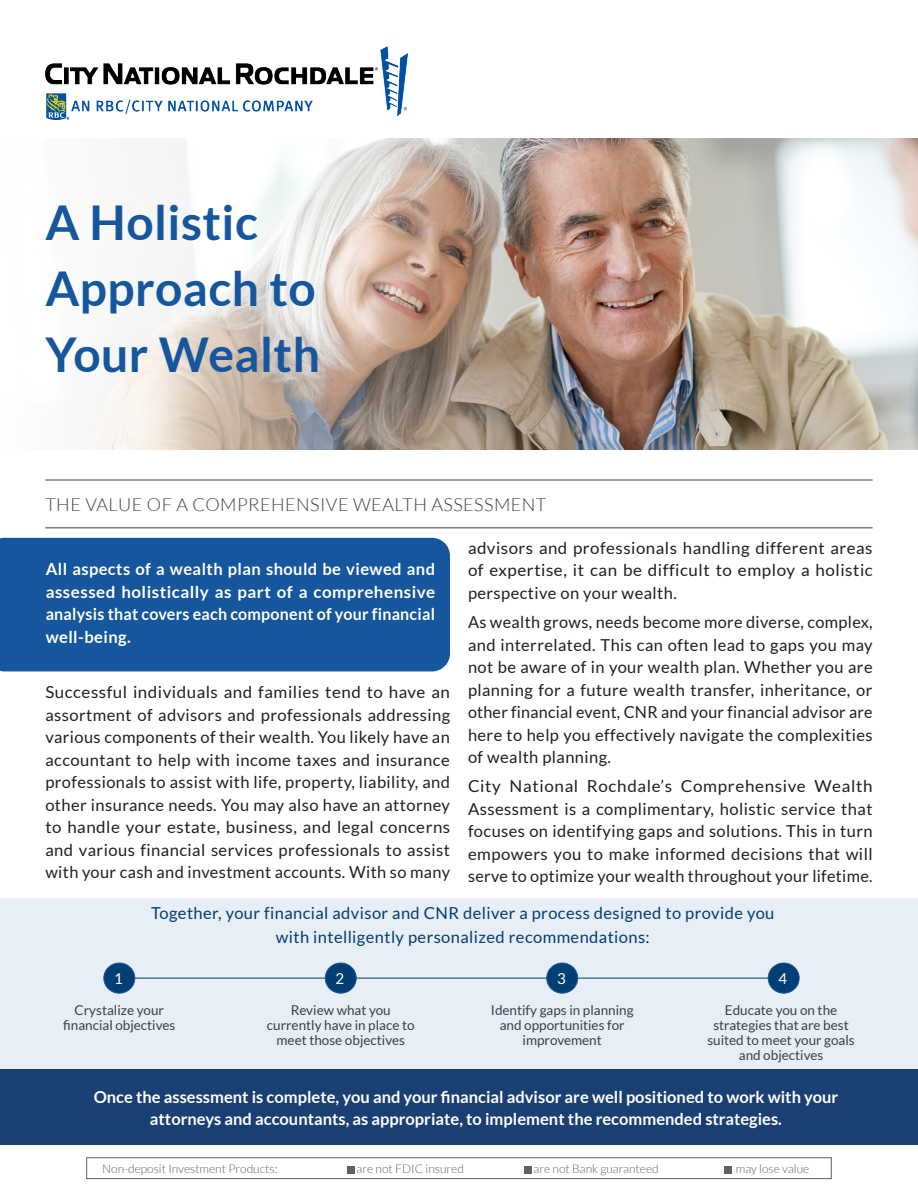
<style>
.page{position:relative;width:918px;height:1188px;background:#fff}
.page>*{position:absolute;margin:0;border:0;box-sizing:border-box;transform-origin:0 0}
.t1{font:700 48px/66px "Lato";letter-spacing:.01em;color:#15569d}
.t2{font:300 18px "Lato";letter-spacing:.025em;color:#37424b}
.Text{font:16.5px/22.5px "Lato";letter-spacing:.025em;color:#231f20;text-align:justify}
.Text-2{font:700 16.5px/22.5px "Lato";color:#fff;text-align:center}
.Body_Text{font:16.5px/24px "Lato";letter-spacing:.025em;color:#003e74;text-align:center}
.t3{font:15px "Lato";color:#fff}
.Did_You_Know_Text{font:13.5px/15px "Lato";color:#37424b;text-align:center}
.t4{font:300 12px "Lato";color:#5f6161}
</style>
<div class="page">
<div style="left:86px;top:1157px;width:746px;height:22px;border:1px solid #5f6161"></div>
<div style="left:347px;top:1167px;width:7px;height:7px;background:#5f6161"></div>
<div style="left:525px;top:1167px;width:7px;height:7px;background:#5f6161"></div>
<div style="left:725px;top:1167px;width:7px;height:7px;background:#5f6161"></div>
<div style="left:0;top:538px;width:450px;height:133px;background:#15569d"></div>
<div style="left:0;top:1069px;width:918px;height:76px;background:#1a4073"></div>
<img style="left:524px;top:138px;width:394px;height:311px">
<img style="left:45px;top:46px;width:363px;height:74px">
<hr style="left:45px;top:480px;width:828px;height:1px;background:#37424b">
<hr style="left:45px;top:527px;width:828px;height:1px;background:#37424b">
<div style="left:0;top:899px;width:918px;height:170px;background:#e8eef5"></div>
<hr style="left:125px;top:978px;width:660px;height:1px;background:#003e74">
<div style="left:104px;top:963px;width:31px;height:30px;background:#003e74;border-radius:50%"></div>
<div style="left:103px;top:963px;width:32px;height:31px;border:1px solid #15569d;border-radius:50%"></div>
<div style="left:325px;top:963px;width:31px;height:30px;background:#003e74;border-radius:50%"></div>
<div style="left:325px;top:963px;width:32px;height:31px;border:1px solid #15569d;border-radius:50%"></div>
<div style="left:547px;top:963px;width:31px;height:30px;background:#003e74;border-radius:50%"></div>
<div style="left:546px;top:963px;width:32px;height:31px;border:1px solid #15569d;border-radius:50%"></div>
<div style="left:768px;top:963px;width:31px;height:30px;background:#003e74;border-radius:50%"></div>
<div style="left:768px;top:963px;width:32px;height:31px;border:1px solid #15569d;border-radius:50%"></div>
<svg style="left:94px;top:138px;width:430px;height:311px"></svg>
<p class="t1" style="left:45px;top:189px;width:276px">A Holistic<br>Approach to<br>Your Wealth</p>
<p class="t2" style="left:45px;top:495px;width:503px">THE VALUE OF A COMPREHENSIVE WEALTH ASSESSMENT</p>
<p class="Text-2" style="left:46px;top:558px;width:391px;text-align:justify">All aspects of a wealth plan should be viewed and assessed holistically as part of a comprehensive analysis that covers each component of your financial well-being.</p>
<p class="Text" style="left:45px;top:681px;width:406px">Successful individuals and families tend to have an assortment of advisors and professionals addressing various components of their wealth. You likely have an accountant to help with income taxes and insurance professionals to assist with life, property, liability, and other insurance needs. You may also have an attorney to handle your estate, business, and legal concerns and various financial services professionals to assist with your cash and investment accounts. With so many</p>
<p class="Text" style="left:468px;top:537px;width:406px">advisors and professionals handling different areas of expertise, it can be difficult to employ a holistic perspective on your wealth.</p>
<p class="Text" style="left:468px;top:611px;width:406px">As wealth grows, needs become more diverse, complex, and interrelated. This can often lead to gaps you may not be aware of in your wealth plan. Whether you are planning for a future wealth transfer, inheritance, or other financial event, CNR and your financial advisor are here to help you effectively navigate the complexities of wealth planning.</p>
<p class="Text" style="left:468px;top:775px;width:406px">City National Rochdale’s Comprehensive Wealth Assessment is a complimentary, holistic service that focuses on identifying gaps and solutions. This in turn empowers you to make informed decisions that will serve to optimize your wealth throughout your lifetime.</p>
<p class="Body_Text" style="left:151px;top:901px;width:625px">Together, your financial advisor and CNR deliver a process designed to provide you with intelligently personalized recommendations:</p>
<p class="t3" style="left:114px;top:970px;width:10px">1</p>
<p class="t3" style="left:336px;top:970px;width:10px">2</p>
<p class="t3" style="left:557px;top:970px;width:10px">3</p>
<p class="t3" style="left:779px;top:970px;width:10px">4</p>
<p class="Did_You_Know_Text" style="left:63px;top:1003px;width:114px">Crystalize your financial objectives</p>
<p class="Did_You_Know_Text" style="left:267px;top:1003px;width:149px">Review what you currently have in place to meet those objectives</p>
<p class="Did_You_Know_Text" style="left:491px;top:1003px;width:144px">Identify gaps in planning and opportunities for improvement</p>
<p class="Did_You_Know_Text" style="left:707px;top:1003px;width:149px">Educate you on the strategies that are best suited to meet your goals and objectives</p>
<p class="Text-2" style="left:94px;top:1085px;width:746px">Once the assessment is complete, you and your financial advisor are well positioned to work with your attorneys and accountants, as appropriate, to implement the recommended strategies.</p>
<p class="t4" style="left:102px;top:1162px;width:177px">Non-deposit Investment Products:</p>
<p class="t4" style="left:347px;top:1162px;width:118px">• are not FDIC insured</p>
<p class="t4" style="left:524px;top:1162px;width:136px">• are not Bank guaranteed</p>
<p class="t4" style="left:727px;top:1162px;width:84px">• may lose value</p>
</div>
